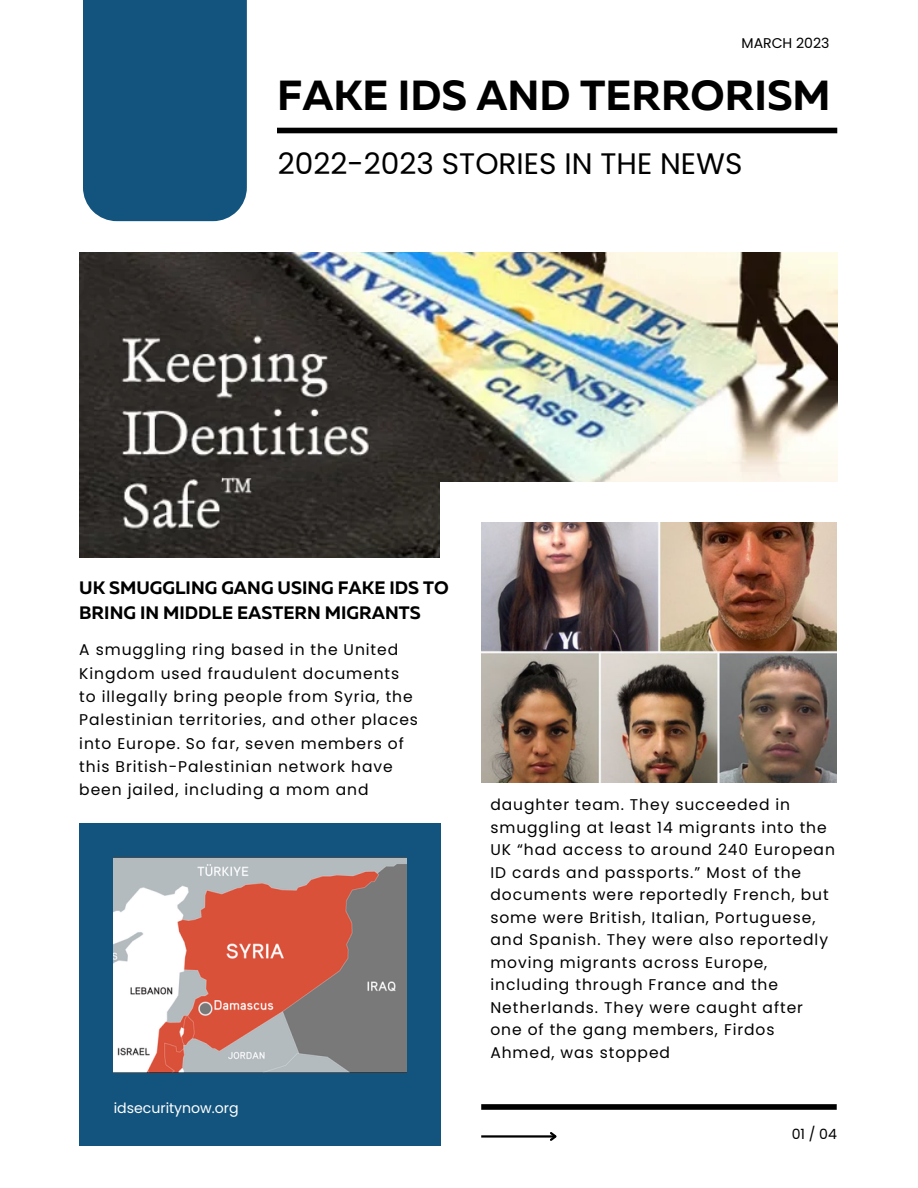
<style>
.page{position:relative;width:918px;height:1188px;background:#fff}
.page>*{position:absolute;margin:0;border:0;box-sizing:border-box;transform-origin:0 0}
.t1{font:700 42px "Muller";color:#000}
.t2{font:29.7px "Poppins";color:#000}
.t3{font:700 18px/24.8px "Muller";color:#000}
.t4{font:15.45px/22.5px "Poppins";letter-spacing:.06em;color:#000}
.t5{font:14.1px "Poppins";color:#fff}
.t6{font:14.1px "Poppins";color:#000}
</style>
<div class="page">
<img style="left:79px;top:253px;width:759px;height:305px">
<div style="left:83px;top:0;width:164px;height:221px;background:#13547e"></div>
<div style="left:277px;top:128px;width:560px;height:5px;background:#000"></div>
<div style="left:481px;top:1104px;width:356px;height:6px;background:#000"></div>
<div style="left:441px;top:483px;width:409px;height:309px;background:#fff"></div>
<img style="left:481px;top:522px;width:356px;height:260px">
<div style="left:79px;top:824px;width:362px;height:322px;background:#13547e"></div>
<img style="left:114px;top:858px;width:292px;height:215px">
<hr style="left:481px;top:1135px;width:74px;height:3px;background:#000">
<svg style="left:548px;top:1132px;width:9px;height:9px"></svg>
<p class="t6" style="left:742px;top:33px;width:90px">MARCH 2023</p>
<h1 class="t1" style="left:277px;top:78px;width:555px">FAKE IDS AND TERRORISM</h1>
<h2 class="t2" style="left:278px;top:143px;width:466px">2022-2023 STORIES IN THE NEWS</h2>
<p class="t3" style="left:79px;top:577px;width:371px">UK SMUGGLING GANG USING FAKE IDS TO<br>BRING IN MIDDLE EASTERN MIGRANTS</p>
<p class="t4" style="left:79px;top:638px;width:340px;line-height:23.2px">A smuggling ring based in the United Kingdom used fraudulent documents to illegally bring people from Syria, the Palestinian territories, and other places into Europe. So far, seven members of this British-Palestinian network have been jailed, including a mom and</p>
<p class="t5" style="left:114px;top:1098px;width:126px">idsecuritynow.org</p>
<p class="t4" style="left:490px;top:793px;width:346px">daughter team. They succeeded in smuggling at least 14 migrants into the UK “had access to around 240 European ID cards and passports.” Most of the documents were reportedly French, but some were British, Italian, Portuguese, and Spanish. They were also reportedly moving migrants across Europe, including through France and the Netherlands. They were caught after one of the gang members, Firdos Ahmed, was stopped</p>
<p class="t6" style="left:792px;top:1124px;width:47px">01 / 04</p>
</div>
